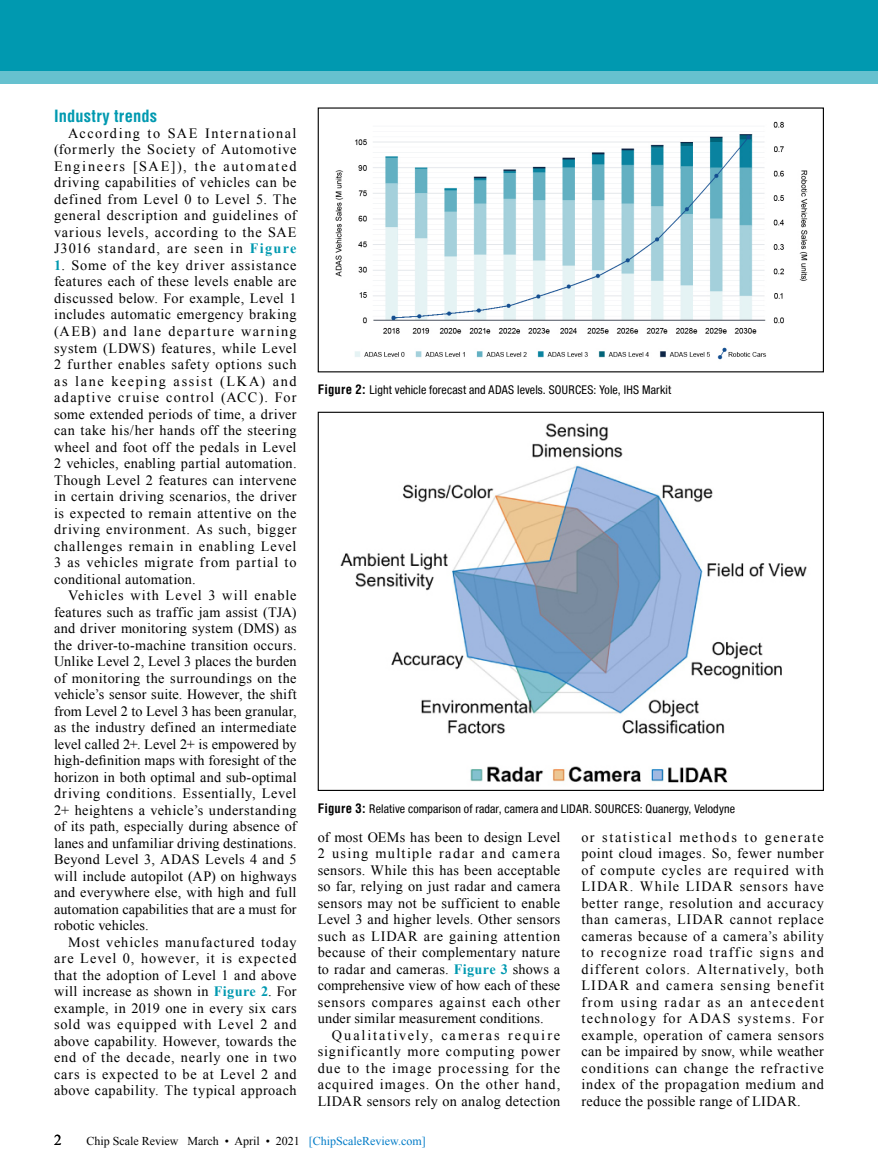
<style>
.page{position:relative;width:878px;height:1175px;background:#fff}
.page>*{position:absolute;margin:0;border:0;box-sizing:border-box;transform-origin:0 0}
.t1{font:700 condensed 16.5px "Helvetica LT Std";letter-spacing:.01em;color:#0099b0}
.t2{font:15px "Times New Roman";color:#000}
.t3{font:14.25px/16.5px "Times New Roman";letter-spacing:.035em;color:#000;text-align:justify}
.t4{font:condensed 12px "Helvetica Neue LT Std";letter-spacing:.01em;color:#000}
.t5{font:12px "Times New Roman";color:#000}
.s1{font-weight:700;color:#0099b0}
.s2{font-family:"Helvetica LT Std";font-weight:700;font-size:12.75px}
.s3{color:#007bc7}
</style>
<div class="page">
<div style="left:0;top:0;width:878px;height:70px;background:#0099b0"></div>
<div style="left:0;top:70px;width:878px;height:13px;background:#66c1cf"></div>
<img style="left:335px;top:121px;width:473px;height:239px">
<div style="left:318px;top:107px;width:506px;height:265px;border:1px solid #000"></div>
<img style="left:340px;top:423px;width:467px;height:360px">
<p class="t1" style="left:54px;top:105px;width:105px">Industry trends</p>
<p class="t3" style="left:54px;top:125px;width:244px;text-indent:14px">According to SAE International (formerly the Society of Automotive Engineers [SAE]), the automated driving capabilities of vehicles can be defined from Level 0 to Level 5. The general description and guidelines of various levels, according to the SAE J3016 standard, are seen in <span class="s1">Figure</span></p>
<p class="t3" style="left:54px;top:257px;width:244px"><span class="s1">1</span>. Some of the key driver assistance features each of these levels enable are discussed below. For example, Level 1 includes automatic emergency braking (AEB) and lane departure warning system (LDWS) features, while Level 2 further enables safety options such as lane keeping assist (LKA) and adaptive cruise control (ACC). For some extended periods of time, a driver can take his/her hands off the steering wheel and foot off the pedals in Level 2 vehicles, enabling partial automation.<br>Though Level 2 features can intervene in certain driving scenarios, the driver is expected to remain attentive on the driving environment. As such, bigger challenges remain in enabling Level 3 as vehicles migrate from partial to conditional automation.</p>
<p class="t3" style="left:54px;top:587px;width:244px;text-indent:14px">Vehicles with Level 3 will enable features such as traffic jam assist (TJA) and driver monitoring system (DMS) as the driver-to-machine transition occurs.<br>Unlike Level 2, Level 3 places the burden of monitoring the surroundings on the vehicle’s sensor suite. However, the shift from Level 2 to Level 3 has been granular, as the industry defined an intermediate level called 2+. Level 2+ is empowered by high-definition maps with foresight of the horizon in both optimal and sub-optimal driving conditions. Essentially, Level 2+ heightens a vehicle’s understanding of its path, especially during absence of lanes and unfamiliar driving destinations.<br>Beyond Level 3, ADAS Levels 4 and 5 will include autopilot (AP) on highways and everywhere else, with high and full automation capabilities that are a must for robotic vehicles.</p>
<p class="t3" style="left:54px;top:933px;width:244px;text-indent:14px">Most vehicles manufactured today are Level 0, however, it is expected that the adoption of Level 1 and above will increase as shown in <span class="s1">Figure 2</span>. For example, in 2019 one in every six cars sold was equipped with Level 2 and above capability. However, towards the end of the decade, nearly one in two cars is expected to be at Level 2 and above capability. The typical approach</p>
<p class="t4" style="left:318px;top:383px;width:355px"><span class="s2">Figure 2:</span> Light vehicle forecast and ADAS levels. SOURCES: Yole, IHS Markit</p>
<p class="t4" style="left:318px;top:801px;width:419px"><span class="s2">Figure 3:</span> Relative comparison of radar, camera and LIDAR. SOURCES: Quanergy, Velodyne</p>
<p class="t3" style="left:318px;top:828px;width:244px">of most OEMs has been to design Level 2 using multiple radar and camera sensors. While this has been acceptable so far, relying on just radar and camera sensors may not be sufficient to enable Level 3 and higher levels. Other sensors such as LIDAR are gaining attention because of their complementary nature to radar and cameras. <span class="s1">Figure 3</span> shows a comprehensive view of how each of these sensors compares against each other under similar measurement conditions.</p>
<p class="t3" style="left:318px;top:1026px;width:244px;text-indent:14px">Qualitatively, cameras require significantly more computing power due to the image processing for the acquired images. On the other hand, LIDAR sensors rely on analog detection</p>
<p class="t3" style="left:581px;top:828px;width:244px">or statistical methods to generate point cloud images. So, fewer number of compute cycles are required with LIDAR. While LIDAR sensors have better range, resolution and accuracy than cameras, LIDAR cannot replace cameras because of a camera’s ability to recognize road traffic signs and different colors. Alternatively, both LIDAR and camera sensing benefit from using radar as an antecedent technology for ADAS systems. For example, operation of camera sensors can be impaired by snow, while weather conditions can change the refractive index of the propagation medium and reduce the possible range of LIDAR.</p>
<p class="t2" style="left:54px;top:1129px;width:9px">2</p>
<p class="t5" style="left:86px;top:1132px;width:341px">Chip Scale Review March • April • 2021 <span class="s3">[ChipScaleReview.com]</span></p>
</div>
